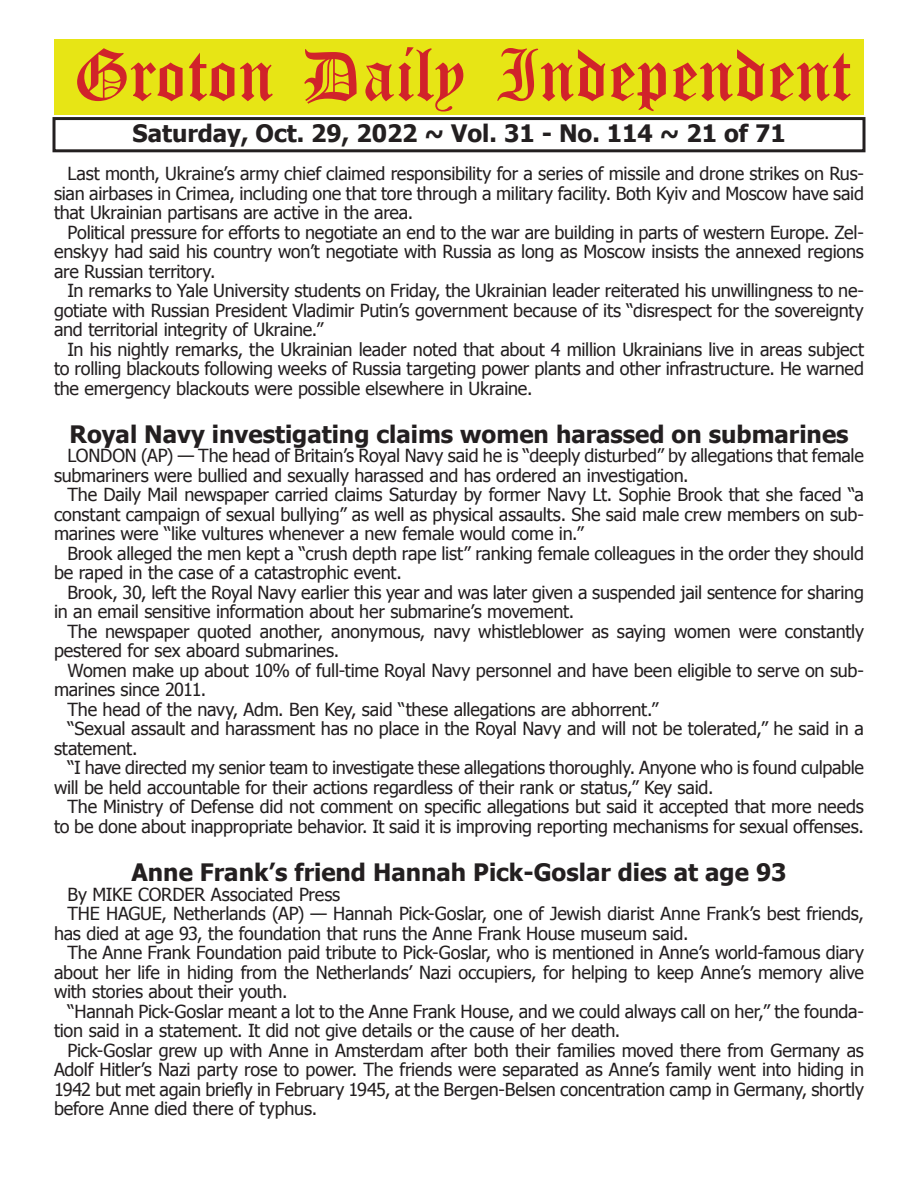
<style>
.page{position:relative;width:918px;height:1188px;background:#fff}
.page>*{position:absolute;margin:0;border:0;box-sizing:border-box;transform-origin:0 0}
.t1{font:54px "Old English Five";color:#d1232a}
.t2{font:700 24px "Tahoma";color:#231f20}
.t3{font:18px/19.5px "Tahoma";letter-spacing:-.015em;color:#231f20;text-align:justify}
</style>
<div class="page">
<div style="left:52px;top:117px;width:814px;height:35px;border:3px solid #231f20"></div>
<div style="left:54px;top:40px;width:810px;height:75px;background:#e7e515"></div>
<h1 class="t1" style="left:73px;top:50px;width:779px">Groton Daily Independent</h1>
<h2 class="t2" style="left:132px;top:116px;width:655px">Saturday, Oct. 29, 2022 ~ Vol. 31 - No. 114 ~ 21 of 71</h2>
<p class="t3" style="left:54px;top:163px;width:812px;text-indent:14px">Last month, Ukraine’s army chief claimed responsibility for a series of missile and drone strikes on Rus&shy;sian airbases in Crimea, including one that tore through a military facility. Both Kyiv and Moscow have said that Ukrainian partisans are active in the area.</p>
<p class="t3" style="left:54px;top:221px;width:812px;text-indent:14px">Political pressure for efforts to negotiate an end to the war are building in parts of western Europe. Zel&shy;enskyy had said his country won’t negotiate with Russia as long as Moscow insists the annexed regions are Russian territory.</p>
<p class="t3" style="left:54px;top:280px;width:812px;text-indent:14px">In remarks to Yale University students on Friday, the Ukrainian leader reiterated his unwillingness to ne&shy;gotiate with Russian President Vladimir Putin’s government because of its “disrespect for the sovereignty and territorial integrity of Ukraine.”</p>
<p class="t3" style="left:54px;top:338px;width:812px;text-indent:14px">In his nightly remarks, the Ukrainian leader noted that about 4 million Ukrainians live in areas subject to rolling blackouts following weeks of Russia targeting power plants and other infrastructure. He warned the emergency blackouts were possible elsewhere in Ukraine.</p>
<h2 class="t2" style="left:70px;top:417px;width:781px">Royal Navy investigating claims women harassed on submarines</h2>
<p class="t3" style="left:54px;top:445px;width:811px;text-indent:14px">LONDON (AP) — The head of Britain’s Royal Navy said he is “deeply disturbed” by allegations that female submariners were bullied and sexually harassed and has ordered an investigation.</p>
<p class="t3" style="left:54px;top:484px;width:812px;text-indent:14px">The Daily Mail newspaper carried claims Saturday by former Navy Lt. Sophie Brook that she faced “a constant campaign of sexual bullying” as well as physical assaults. She said male crew members on sub&shy;marines were “like vultures whenever a new female would come in.”</p>
<p class="t3" style="left:54px;top:543px;width:811px;text-indent:14px">Brook alleged the men kept a “crush depth rape list” ranking female colleagues in the order they should be raped in the case of a catastrophic event.</p>
<p class="t3" style="left:54px;top:582px;width:811px;text-indent:14px">Brook, 30, left the Royal Navy earlier this year and was later given a suspended jail sentence for sharing in an email sensitive information about her submarine’s movement.</p>
<p class="t3" style="left:54px;top:621px;width:812px;text-indent:14px">The newspaper quoted another, anonymous, navy whistleblower as saying women were constantly pestered for sex aboard submarines.</p>
<p class="t3" style="left:68px;top:660px;width:798px">Women make up about 10% of full-time Royal Navy personnel and have been eligible to serve on sub-</p>
<p class="t3" style="left:54px;top:679px;width:154px">marines since 2011.</p>
<p class="t3" style="left:68px;top:699px;width:592px">The head of the navy, Adm. Ben Key, said “these allegations are abhorrent.”</p>
<p class="t3" style="left:68px;top:718px;width:798px">“Sexual assault and harassment has no place in the Royal Navy and will not be tolerated,” he said in a</p>
<p class="t3" style="left:54px;top:738px;width:85px">statement.</p>
<p class="t3" style="left:68px;top:757px;width:798px">“I have directed my senior team to investigate these allegations thoroughly. Anyone who is found culpable</p>
<p class="t3" style="left:54px;top:777px;width:661px">will be held accountable for their actions regardless of their rank or status,” Key said.</p>
<p class="t3" style="left:68px;top:796px;width:798px">The Ministry of Defense did not comment on specific allegations but said it accepted that more needs</p>
<p class="t3" style="left:54px;top:816px;width:811px">to be done about inappropriate behavior. It said it is improving reporting mechanisms for sexual offenses.</p>
<h2 class="t2" style="left:132px;top:856px;width:657px">Anne Frank’s friend Hannah Pick-Goslar dies at age 93</h2>
<p class="t3" style="left:68px;top:884px;width:274px">By MIKE CORDER Associated Press</p>
<p class="t3" style="left:68px;top:903px;width:798px">THE HAGUE, Netherlands (AP) — Hannah Pick-Goslar, one of Jewish diarist Anne Frank’s best friends,</p>
<p class="t3" style="left:54px;top:923px;width:636px">has died at age 93, the foundation that runs the Anne Frank House museum said.</p>
<p class="t3" style="left:68px;top:942px;width:798px">The Anne Frank Foundation paid tribute to Pick-Goslar, who is mentioned in Anne’s world-famous diary</p>
<p class="t3" style="left:54px;top:962px;width:811px">about her life in hiding from the Netherlands’ Nazi occupiers, for helping to keep Anne’s memory alive</p>
<p class="t3" style="left:54px;top:981px;width:235px">with stories about their youth.</p>
<p class="t3" style="left:68px;top:1001px;width:798px">“Hannah Pick-Goslar meant a lot to the Anne Frank House, and we could always call on her,” the founda-</p>
<p class="t3" style="left:54px;top:1020px;width:568px">tion said in a statement. It did not give details or the cause of her death.</p>
<p class="t3" style="left:68px;top:1040px;width:798px">Pick-Goslar grew up with Anne in Amsterdam after both their families moved there from Germany as</p>
<p class="t3" style="left:54px;top:1059px;width:812px">Adolf Hitler’s Nazi party rose to power. The friends were separated as Anne’s family went into hiding in</p>
<p class="t3" style="left:54px;top:1079px;width:811px">1942 but met again briefly in February 1945, at the Bergen-Belsen concentration camp in Germany, shortly</p>
<p class="t3" style="left:54px;top:1098px;width:265px">before Anne died there of typhus.</p>
</div>
